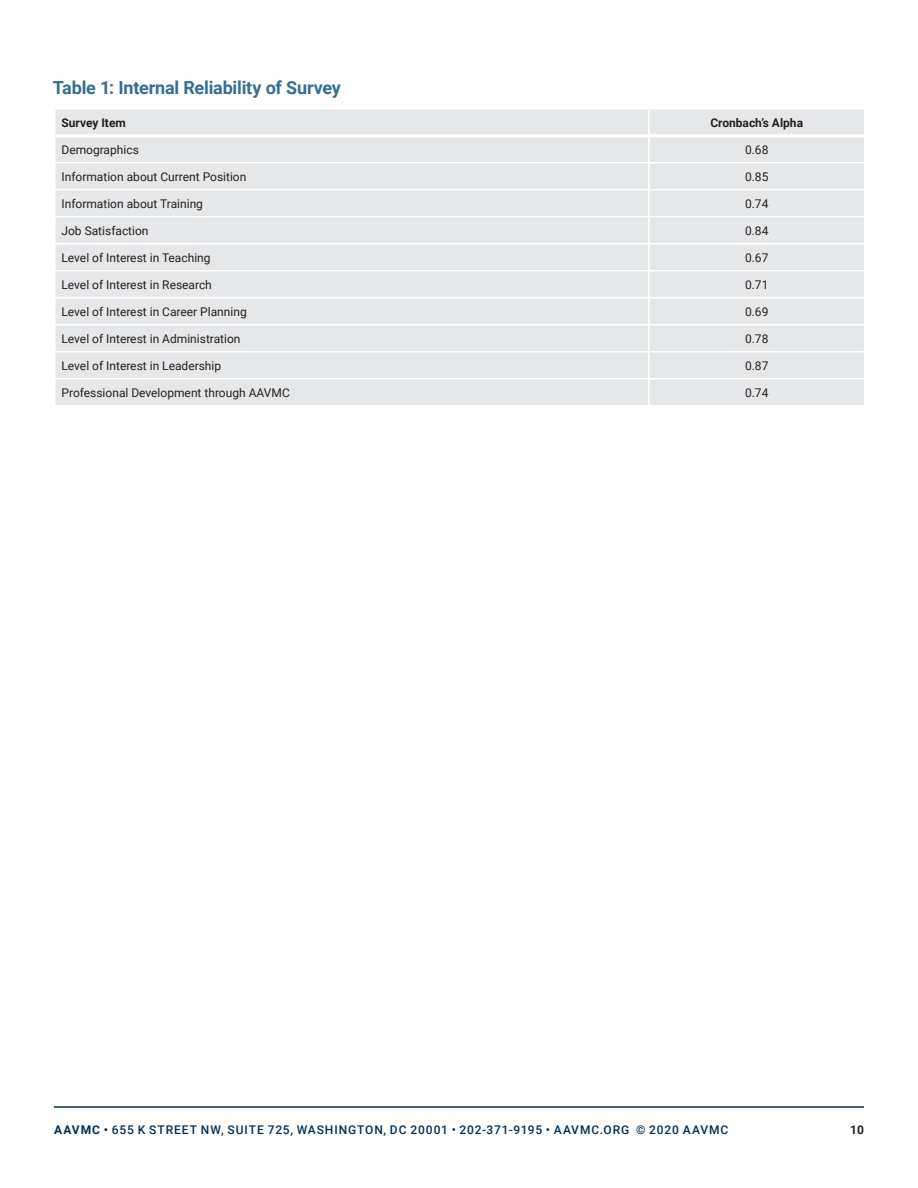
<style>
.page{position:relative;width:918px;height:1188px;background:#fff}
.page>*{position:absolute;margin:0;border:0;box-sizing:border-box;transform-origin:0 0}
.t1{font:700 18px "Roboto";letter-spacing:-.01em;color:#386e8f}
.t2{font:12px "Roboto";color:#231f20}
.t3{font:500 12px "Roboto";letter-spacing:.075em;color:#002e54}
.t4{font:700 12px "Roboto";color:#231f20}
.s1{font-weight:700}
</style>
<div class="page">
<div style="left:56px;top:110px;width:808px;height:295px;background:#e6e7e9"></div>
<hr style="left:54px;top:162px;width:595px;height:2px;background:#fff">
<hr style="left:649px;top:162px;width:217px;height:2px;background:#fff">
<hr style="left:54px;top:189px;width:595px;height:1px;background:#fff">
<hr style="left:649px;top:189px;width:217px;height:1px;background:#fff">
<hr style="left:54px;top:216px;width:595px;height:2px;background:#fff">
<hr style="left:648px;top:218px;width:2px;height:25px;background:#fff">
<hr style="left:54px;top:243px;width:595px;height:1px;background:#fff">
<hr style="left:649px;top:243px;width:217px;height:1px;background:#fff">
<hr style="left:648px;top:244px;width:2px;height:26px;background:#fff">
<hr style="left:54px;top:270px;width:595px;height:2px;background:#fff">
<hr style="left:649px;top:270px;width:217px;height:2px;background:#fff">
<hr style="left:648px;top:272px;width:2px;height:25px;background:#fff">
<hr style="left:54px;top:297px;width:595px;height:1px;background:#fff">
<hr style="left:649px;top:297px;width:217px;height:1px;background:#fff">
<hr style="left:648px;top:298px;width:2px;height:26px;background:#fff">
<hr style="left:54px;top:324px;width:595px;height:2px;background:#fff">
<hr style="left:649px;top:324px;width:217px;height:2px;background:#fff">
<hr style="left:648px;top:326px;width:2px;height:25px;background:#fff">
<hr style="left:54px;top:351px;width:595px;height:1px;background:#fff">
<hr style="left:649px;top:351px;width:217px;height:1px;background:#fff">
<hr style="left:648px;top:352px;width:2px;height:26px;background:#fff">
<hr style="left:54px;top:378px;width:595px;height:2px;background:#fff">
<hr style="left:649px;top:378px;width:217px;height:2px;background:#fff">
<hr style="left:648px;top:380px;width:2px;height:25px;background:#fff">
<hr style="left:648px;top:110px;width:2px;height:24px;background:#fff">
<hr style="left:648px;top:137px;width:2px;height:25px;background:#fff">
<hr style="left:648px;top:164px;width:2px;height:25px;background:#fff">
<hr style="left:648px;top:190px;width:2px;height:26px;background:#fff">
<hr style="left:649px;top:216px;width:217px;height:2px;background:#fff">
<hr style="left:56px;top:134px;width:593px;height:3px;background:#fff">
<hr style="left:649px;top:134px;width:215px;height:3px;background:#fff">
<hr style="left:54px;top:1106px;width:810px;height:2px;background:#002e54">
<h1 class="t1" style="left:53px;top:75px;width:290px">Table 1: Internal Reliability of Survey</h1>
<p class="t4" style="left:62px;top:114px;width:66px">Survey Item</p>
<p class="t4" style="left:710px;top:114px;width:94px">Cronbach’s Alpha</p>
<p class="t2" style="left:62px;top:141px;width:79px">Demographics</p>
<p class="t2" style="left:745px;top:141px;width:25px">0.68</p>
<p class="t2" style="left:62px;top:168px;width:186px">Information about Current Position</p>
<p class="t2" style="left:745px;top:168px;width:25px">0.85</p>
<p class="t2" style="left:62px;top:195px;width:143px">Information about Training</p>
<p class="t2" style="left:745px;top:195px;width:25px">0.74</p>
<p class="t2" style="left:62px;top:222px;width:89px">Job Satisfaction</p>
<p class="t2" style="left:745px;top:222px;width:25px">0.84</p>
<p class="t2" style="left:62px;top:249px;width:151px">Level of Interest in Teaching</p>
<p class="t2" style="left:745px;top:249px;width:25px">0.67</p>
<p class="t2" style="left:62px;top:276px;width:152px">Level of Interest in Research</p>
<p class="t2" style="left:745px;top:276px;width:25px">0.71</p>
<p class="t2" style="left:62px;top:303px;width:187px">Level of Interest in Career Planning</p>
<p class="t2" style="left:745px;top:303px;width:25px">0.69</p>
<p class="t2" style="left:62px;top:330px;width:181px">Level of Interest in Administration</p>
<p class="t2" style="left:745px;top:330px;width:25px">0.78</p>
<p class="t2" style="left:62px;top:357px;width:161px">Level of Interest in Leadership</p>
<p class="t2" style="left:745px;top:357px;width:25px">0.87</p>
<p class="t2" style="left:62px;top:384px;width:230px">Professional Development through AAVMC</p>
<p class="t2" style="left:745px;top:384px;width:25px">0.74</p>
<p class="t3" style="left:54px;top:1121px;width:676px"><span class="s1">AAVMC •</span> 655 K STREET NW, SUITE 725, WASHINGTON, DC 20001 • 202-371-9195 • AAVMC.ORG © 2020 AAVMC</p>
<p class="t4" style="left:850px;top:1121px;width:15px">10</p>
</div>
